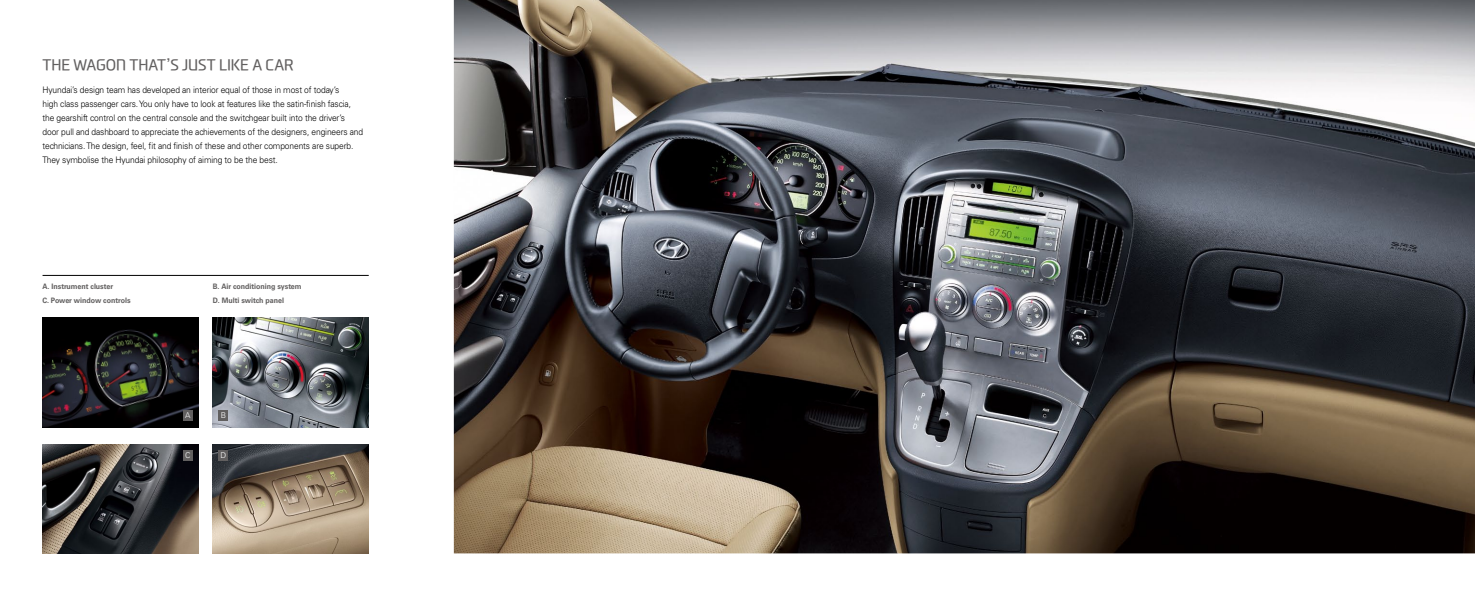
<style>
.page{position:relative;width:1475px;height:596px;background:#fff}
.page>*{position:absolute;margin:0;border:0;box-sizing:border-box;transform-origin:0 0}
.t1{font:500 15px "Modern H";letter-spacing:-.005em;color:#615f5f}
.t2{font:300 9px/14px "Univers LT Std";letter-spacing:-.015em;color:#000;scale:.94 1}
.t3{font:300 8px "Univers LT Std";color:#fff}
.t4{font:700 7.5px/14.7px "Univers LT Std";letter-spacing:-.005em;color:#615f5f;scale:.95 1}
</style>
<div class="page">
<img style="left:454px;top:0;width:1020px;height:553px">
<img style="left:43px;top:444px;width:155px;height:109px">
<img style="left:43px;top:317px;width:155px;height:110px">
<img style="left:213px;top:317px;width:156px;height:110px">
<img style="left:213px;top:444px;width:156px;height:109px">
<hr style="left:43px;top:275px;width:326px;height:1px;background:#000">
<div style="left:183px;top:410px;width:10px;height:11px;background:#615f5f"></div>
<div style="left:183px;top:449px;width:10px;height:11px;background:#615f5f"></div>
<div style="left:218px;top:410px;width:10px;height:11px;background:#615f5f"></div>
<div style="left:218px;top:449px;width:10px;height:11px;background:#615f5f"></div>
<h1 class="t1" style="left:43px;top:55px;width:55px">THE WAGON</h1>
<h1 class="t1" style="left:129px;top:55px;width:146px">THAT’S JUST LIKE A CAR</h1>
<p class="t2" style="left:43px;top:82px;width:342px">Hyundai’s design team has developed an interior equal of those in most of today’s<br>high class passenger cars. You only have to look at features like the satin-finish fascia, the gearshift control on the central console and the switchgear built into the driver’s door pull and dashboard to appreciate the achievements of the designers, engineers and technicians. The design, feel, fit and finish of these and other components are superb.<br>They symbolise the Hyundai philosophy of aiming to be the best.</p>
<p class="t4" style="left:43px;top:278px;width:94px">A. Instrument cluster<br>C. Power window controls</p>
<p class="t4" style="left:213px;top:278px;width:95px">B. Air conditioning system<br>D. Multi switch panel</p>
<p class="t3" style="left:185px;top:410px;width:7px">A</p>
<p class="t3" style="left:185px;top:450px;width:7px">C</p>
<p class="t3" style="left:221px;top:410px;width:7px">B</p>
<p class="t3" style="left:220px;top:450px;width:7px">D</p>
</div>
